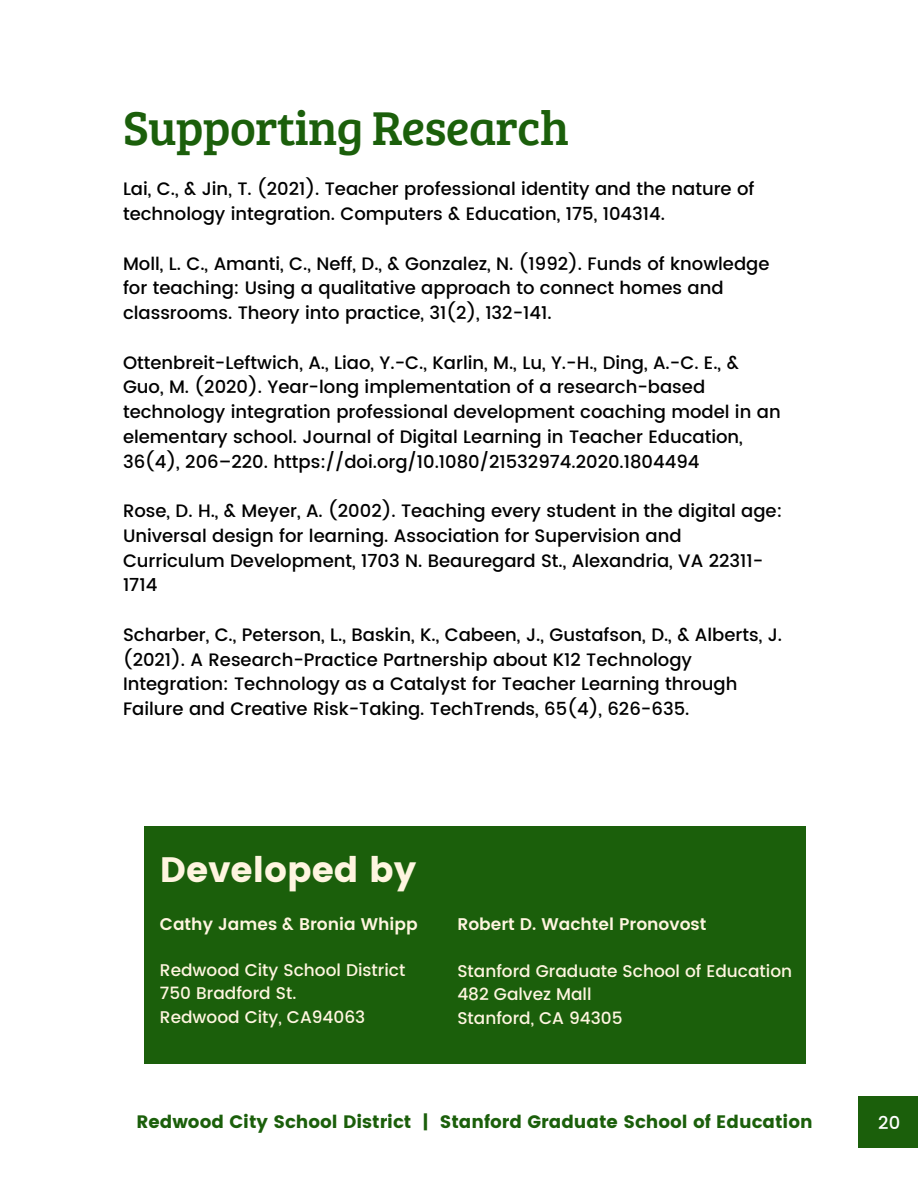
<style>
.page{position:relative;width:918px;height:1188px;background:#fff}
.page>*{position:absolute;margin:0;border:0;box-sizing:border-box;transform-origin:0 0}
.t1{font:49.05px "Bree Serif";letter-spacing:-.015em;color:#1b5f0b}
.t2{font:35.25px "Poppins";color:#fff5e0}
.t3{font:500 18px/24.8px "Poppins";color:#000}
.t4{font:18px "Poppins";color:#1b5f0b}
.t5{font:500 18px "Poppins";color:#fff}
.t6{font:500 16.95px/23.2px "Poppins";color:#fff5e0}
.t7{font:600 16.95px "Poppins";color:#fff5e0}
</style>
<div class="page">
<div style="left:144px;top:826px;width:661px;height:238px;background:#1b5f0b"></div>
<div style="left:858px;top:1097px;width:60px;height:51px;background:#1b5f0b"></div>
<h1 class="t1" style="left:123px;top:92px;width:448px">Supporting Research</h1>
<p class="t3" style="left:123px;top:177px;width:633px">Lai, C., &amp; Jin, T. (2021). Teacher professional identity and the nature of technology integration. Computers &amp; Education, 175, 104314.</p>
<p class="t3" style="left:123px;top:251px;width:648px">Moll, L. C., Amanti, C., Neff, D., &amp; Gonzalez, N. (1992). Funds of knowledge for teaching: Using a qualitative approach to connect homes and classrooms. Theory into practice, 31(2), 132-141.</p>
<p class="t3" style="left:123px;top:350px;width:659px">Ottenbreit-Leftwich, A., Liao, Y.-C., Karlin, M., Lu, Y.-H., Ding, A.-C. E., &amp; Guo, M. (2020). Year-long implementation of a research-based technology integration professional development coaching model in an elementary school. Journal of Digital Learning in Teacher Education, 36(4), 206–220. https://doi.org/10.1080/21532974.2020.1804494</p>
<p class="t3" style="left:123px;top:498px;width:661px">Rose, D. H., &amp; Meyer, A. (2002). Teaching every student in the digital age:<br>Universal design for learning. Association for Supervision and Curriculum Development, 1703 N. Beauregard St., Alexandria, VA 22311- 1714</p>
<p class="t3" style="left:123px;top:622px;width:661px">Scharber, C., Peterson, L., Baskin, K., Cabeen, J., Gustafson, D., &amp; Alberts, J. (2021). A Research-Practice Partnership about K12 Technology Integration: Technology as a Catalyst for Teacher Learning through Failure and Creative Risk-Taking. TechTrends, 65(4), 626-635.</p>
<h2 class="t2" style="left:160px;top:849px;width:258px">Developed by</h2>
<p class="t7" style="left:160px;top:914px;width:259px">Cathy James &amp; Bronia Whipp</p>
<p class="t6" style="left:160px;top:959px;width:247px">Redwood City School District<br>750 Bradford St.<br>Redwood City, CA94063</p>
<p class="t7" style="left:457px;top:914px;width:251px">Robert D. Wachtel Pronovost</p>
<p class="t6" style="left:457px;top:959px;width:336px;line-height:23.7px">Stanford Graduate School of Education<br>482 Galvez Mall<br>Stanford, CA 94305</p>
<p class="t4" style="left:136px;top:1111px;width:678px">Redwood City School District | Stanford Graduate School of Education</p>
<p class="t5" style="left:878px;top:1112px;width:23px">20</p>
</div>
